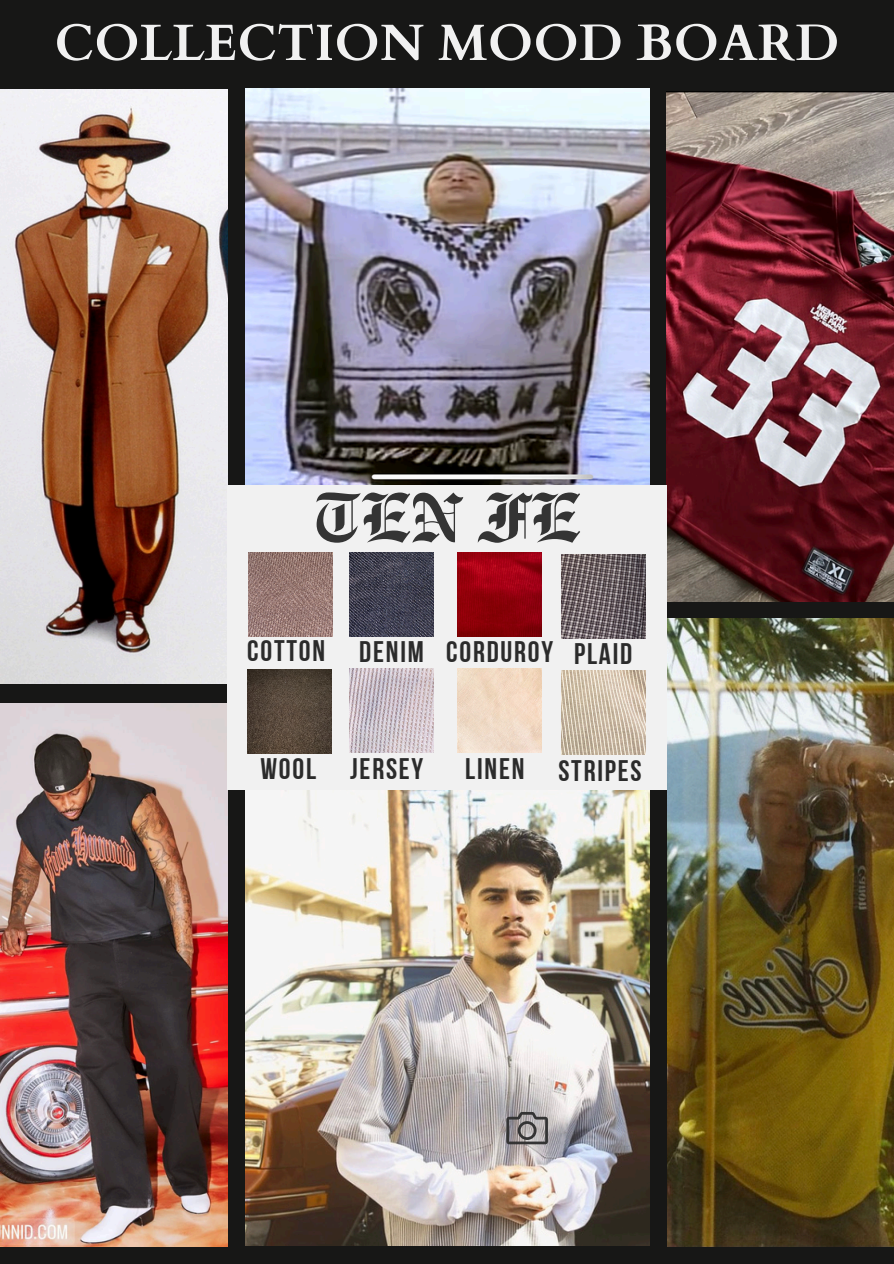
<style>
.page{position:relative;width:894px;height:1264px;background:#fff}
.page>*{position:absolute;margin:0;border:0;box-sizing:border-box;transform-origin:0 0}
.t1{font:700 68.4px "Engravers Old English BT";color:#343434}
.t2{font:700 51.15px "Cardo";color:#f1f1f1}
.t3{font:29.7px "Bebas Neue Cyrillic";letter-spacing:.06em;color:#2b2b2b}
</style>
<div class="page">
<div style="left:0;top:0;width:893px;height:1263px;background:#171716"></div>
<img style="left:245px;top:89px;width:404px;height:397px">
<img style="left:245px;top:790px;width:404px;height:455px">
<img style="left:1px;top:703px;width:226px;height:542px">
<img style="left:1px;top:89px;width:226px;height:594px">
<img style="left:666px;top:91px;width:227px;height:510px">
<img style="left:667px;top:618px;width:226px;height:628px">
<div style="left:227px;top:486px;width:440px;height:304px;background:#f1f1f1"></div>
<svg style="left:506px;top:1111px;width:41px;height:33px"></svg>
<img style="left:248px;top:552px;width:84px;height:85px">
<img style="left:247px;top:669px;width:84px;height:85px">
<img style="left:349px;top:552px;width:84px;height:85px">
<img style="left:349px;top:668px;width:84px;height:84px">
<img style="left:457px;top:552px;width:84px;height:85px">
<img style="left:457px;top:668px;width:84px;height:84px">
<img style="left:561px;top:554px;width:84px;height:84px">
<img style="left:561px;top:670px;width:84px;height:84px">
<p class="t2" style="left:54px;top:9px;width:785px">COLLECTION MOOD BOARD</p>
<h2 class="t1" style="left:312px;top:475px;width:269px">TEN FE</h2>
<p class="t3" style="left:247px;top:639px;width:79px">COTTON</p>
<p class="t3" style="left:359px;top:640px;width:66px">DENIM</p>
<p class="t3" style="left:446px;top:640px;width:108px">CORDUROY</p>
<p class="t3" style="left:574px;top:641px;width:60px">PLAID</p>
<p class="t3" style="left:260px;top:757px;width:57px">WOOL</p>
<p class="t3" style="left:350px;top:757px;width:75px">JERSEY</p>
<p class="t3" style="left:465px;top:757px;width:61px">LINEN</p>
<p class="t3" style="left:558px;top:758px;width:85px">STRIPES</p>
</div>
